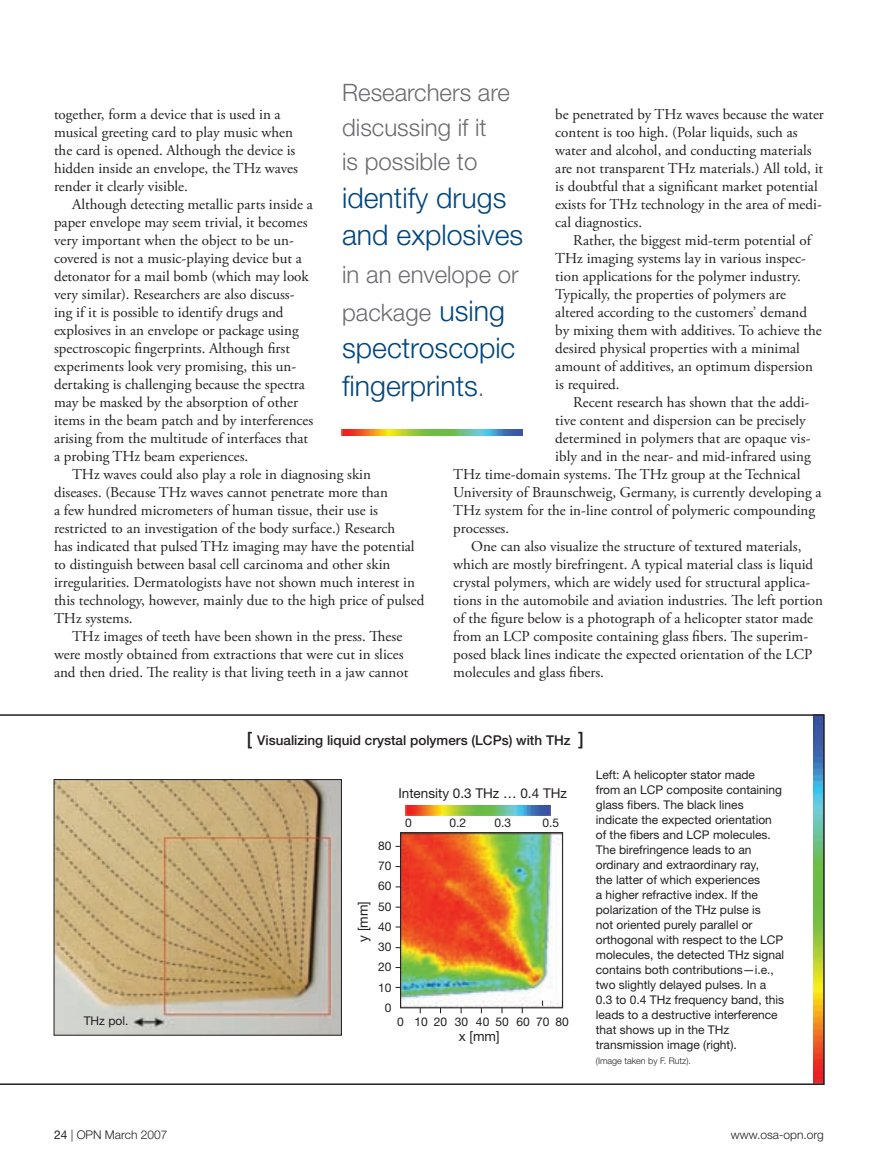
<style>
.page{position:relative;width:878px;height:1175px;background:#fff}
.page>*{position:absolute;margin:0;border:0;box-sizing:border-box;transform-origin:0 0}
.t1{font:300 28.5px/37.5px "Helvetica Neue";color:#00467e}
.t2{font:300 24px/34.5px "Helvetica Neue";color:#6c6d70}
.t3{font:15px/18px "Adobe Garamond Pro";color:#231f20}
.t4{font:500 13.5px "Helvetica Neue";color:#231f20}
.t5{font:13.5px "Helvetica Neue";color:#231f20}
.t6{font:12px/15px "Helvetica Neue";color:#231f20}
.t7{font:300 12px "Helvetica Neue";color:#231f20}
.t8{font:300 9px "Helvetica Neue";color:#231f20}
.s1{font-size:28.5px;color:#00467e}
.s2{font-size:24px;color:#6c6d70}
.s3{font-size:18px}
.s4{font-weight:400}
</style>
<div class="page">
<svg style="left:0;top:714px;width:824px;height:370px"></svg>
<img style="left:56px;top:781px;width:283px;height:252px">
<img style="left:402px;top:834px;width:158px;height:172px">
<div style="left:400px;top:832px;width:162px;height:176px;border:1px solid #231f20"></div>
<img style="left:405px;top:805px;width:146px;height:10px">
<img style="left:342px;top:429px;width:180px;height:6px">
<h2 class="t2" style="left:342px;top:75px;width:169px">Researchers are discussing if it<br>is possible to</h2>
<h1 class="t1" style="left:342px;top:178px;width:183px">identify drugs and explosives</h1>
<h2 class="t2" style="left:342px;top:255px;width:178px;line-height:37.5px">in an envelope or package <span class="s1">using</span></h2>
<h1 class="t1" style="left:342px;top:328px;width:175px">spectroscopic fingerprints<span class="s2">.</span></h1>
<p class="t3" style="left:54px;top:106px;width:245px">together, form a device that is used in a musical greeting card to play music when the card is opened. Although the device is hidden inside an envelope, the THz waves render it clearly visible.</p>
<p class="t3" style="left:54px;top:196px;width:261px;text-indent:18px">Although detecting metallic parts inside a paper envelope may seem trivial, it becomes very important when the object to be un&shy;covered is not a music-playing device but a detonator for a mail bomb (which may look very similar). Researchers are also discuss&shy;ing if it is possible to identify drugs and explosives in an envelope or package using spectroscopic fingerprints. Although first experiments look very promising, this un&shy;dertaking is challenging because the spectra may be masked by the absorption of other items in the beam patch and by interferences arising from the multitude of interfaces that a probing THz beam experiences.</p>
<p class="t3" style="left:54px;top:466px;width:372px;text-indent:18px">THz waves could also play a role in diagnosing skin<br>diseases. (Because THz waves cannot penetrate more than<br>a few hundred micrometers of human tissue, their use is restricted to an investigation of the body surface.) Research<br>has indicated that pulsed THz imaging may have the potential to distinguish between basal cell carcinoma and other skin irregularities. Dermatologists have not shown much interest in this technology, however, mainly due to the high price of pulsed THz systems.</p>
<p class="t3" style="left:54px;top:628px;width:356px;text-indent:18px">THz images of teeth have been shown in the press. These were mostly obtained from extractions that were cut in slices and then dried. The reality is that living teeth in a jaw cannot</p>
<p class="t3" style="left:555px;top:106px;width:270px">be penetrated by THz waves because the water content is too high. (Polar liquids, such as water and alcohol, and conducting materials are not transparent THz materials.) All told, it is doubtful that a significant market potential exists for THz technology in the area of medi&shy;cal diagnostics.</p>
<p class="t3" style="left:555px;top:232px;width:268px;text-indent:18px">Rather, the biggest mid-term potential of THz imaging systems lay in various inspec&shy;tion applications for the polymer industry.<br>Typically, the properties of polymers are altered according to the customers’ demand by mixing them with additives. To achieve the desired physical properties with a minimal amount of additives, an optimum dispersion is required.</p>
<p class="t3" style="left:573px;top:394px;width:237px">Recent research has shown that the addi-</p>
<p class="t3" style="left:555px;top:412px;width:252px">tive content and dispersion can be precisely</p>
<p class="t3" style="left:555px;top:430px;width:257px">determined in polymers that are opaque vis-</p>
<p class="t3" style="left:555px;top:448px;width:257px">ibly and in the near- and mid-infrared using</p>
<p class="t3" style="left:453px;top:466px;width:348px">THz time-domain systems. The THz group at the Technical</p>
<p class="t3" style="left:453px;top:484px;width:370px">University of Braunschweig, Germany, is currently developing a</p>
<p class="t3" style="left:453px;top:502px;width:363px">THz system for the in-line control of polymeric compounding</p>
<p class="t3" style="left:453px;top:520px;width:57px">processes.</p>
<p class="t3" style="left:471px;top:538px;width:331px">One can also visualize the structure of textured materials,</p>
<p class="t3" style="left:453px;top:556px;width:361px">which are mostly birefringent. A typical material class is liquid</p>
<p class="t3" style="left:453px;top:574px;width:358px">crystal polymers, which are widely used for structural applica-</p>
<p class="t3" style="left:453px;top:592px;width:371px">tions in the automobile and aviation industries. The left portion</p>
<p class="t3" style="left:453px;top:610px;width:361px">of the figure below is a photograph of a helicopter stator made</p>
<p class="t3" style="left:453px;top:628px;width:356px">from an LCP composite containing glass fibers. The superim-</p>
<p class="t3" style="left:453px;top:646px;width:360px">posed black lines indicate the expected orientation of the LCP</p>
<p class="t3" style="left:453px;top:664px;width:152px">molecules and glass fibers.</p>
<p class="t6" style="left:84px;top:1013px;width:46px">THz pol.</p>
<p class="t4" style="left:247px;top:732px;width:338px"><span class="s3">[</span> Visualizing liquid crystal polymers (LCPs) with THz <span class="s3">]</span></p>
<p class="t6" style="left:378px;top:835px;width:15px;line-height:20.2px;text-align:center">80<br>70<br>60<br>50<br>40<br>30<br>20<br>10<br>0</p>
<p class="t5" style="left:355px;top:941px;width:42px;rotate:-90deg">y [mm]</p>
<p class="t5" style="left:398px;top:785px;width:170px">Intensity 0.3 THz … 0.4 THz</p>
<p class="t6" style="left:405px;top:815px;width:8px">0</p>
<p class="t6" style="left:449px;top:815px;width:18px">0.2</p>
<p class="t6" style="left:494px;top:815px;width:18px">0.3</p>
<p class="t6" style="left:542px;top:815px;width:18px">0.5</p>
<p class="t6" style="left:397px;top:1013px;width:173px">0 10 20 30 40 50 60 70 80</p>
<p class="t5" style="left:459px;top:1028px;width:42px">x [mm]</p>
<p class="t6" style="left:596px;top:766px;width:190px">Left: A helicopter stator made<br>from an LCP composite containing glass fibers. The black lines indicate the expected orientation of the fibers and LCP molecules.<br>The birefringence leads to an ordinary and extraordinary ray,<br>the latter of which experiences<br>a higher refractive index. If the polarization of the THz pulse is<br>not oriented purely parallel or orthogonal with respect to the LCP molecules, the detected THz signal contains both contributions—i.e., two slightly delayed pulses. In a<br>0.3 to 0.4 THz frequency band, this leads to a destructive interference that shows up in the THz transmission image (right).</p>
<p class="t8" style="left:596px;top:1054px;width:97px">(Image taken by F. Rutz).</p>
<p class="t7" style="left:54px;top:1127px;width:115px"><span class="s4">24</span> | OPN March 2007</p>
<p class="t7" style="left:731px;top:1127px;width:94px">www.osa-opn.org</p>
</div>
